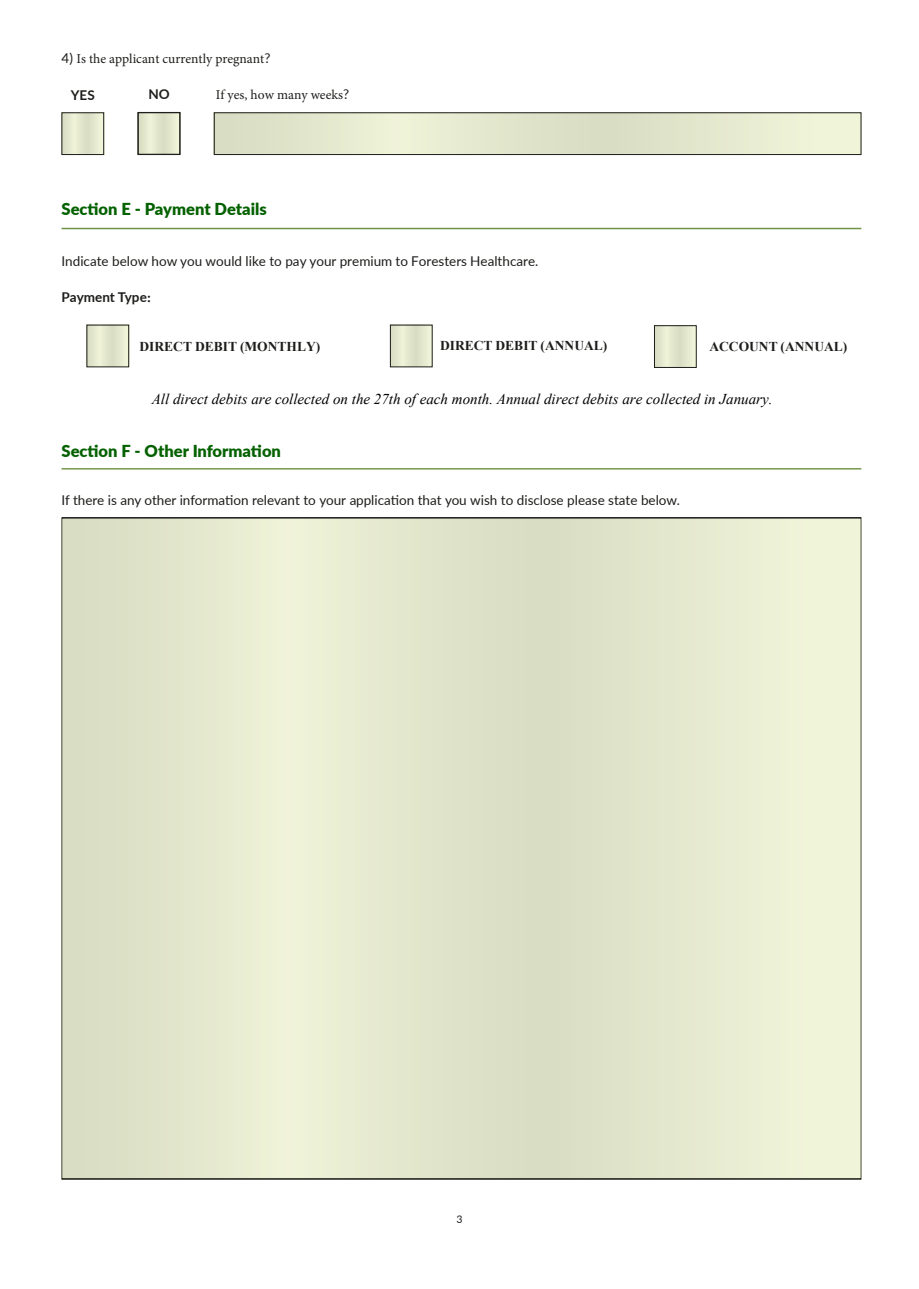
<style>
.page{position:relative;width:919px;height:1289px;background:#fff}
.page>*{position:absolute;margin:0;border:0;box-sizing:border-box;transform-origin:0 0}
.t1{font:900 16.5px "Lato";color:#046100}
.t2{font:italic 15px "Times New Roman";color:#000}
.t3{font:13.5px "Lato";color:#1d1d1b}
.t4{font:700 13.5px "Times New Roman";color:#1d1d1b}
.t5{font:13.5px "Minion Pro";color:#1d1d1b}
.t6{font:700 13.5px "Lato";color:#1d1d1b}
.t7{font:10.5px "Lato";color:#1d1d1b}
.s1{font-family:"Lato"}
.s2{font-family:"Times New Roman"}
</style>
<div class="page">
<div style="left:214px;top:112px;width:647px;height:43px;background:linear-gradient(to right,#dfe3c9,#e8ecd2)"></div>
<div style="left:214px;top:112px;width:647px;height:43px;border:1px solid #1d1d1b"></div>
<div style="left:61px;top:112px;width:43px;height:43px;background:#e3e7cd"></div>
<div style="left:138px;top:112px;width:42px;height:43px;background:#e3e7cd"></div>
<div style="left:61px;top:112px;width:43px;height:43px;border:1px solid #1d1d1b"></div>
<div style="left:138px;top:112px;width:42px;height:43px;border:1px solid #1d1d1b"></div>
<div style="left:86px;top:325px;width:43px;height:42px;background:linear-gradient(to right,#e1e4cb,#e7ebd0)"></div>
<div style="left:390px;top:325px;width:42px;height:42px;background:#e3e7cd"></div>
<div style="left:654px;top:325px;width:42px;height:42px;background:#e3e7cd"></div>
<hr style="left:61px;top:228px;width:800px;height:1px;background:#6f9347">
<div style="left:654px;top:325px;width:42px;height:43px;border:1px solid #1d1d1b"></div>
<hr style="left:61px;top:468px;width:800px;height:1px;background:#6f9347">
<div style="left:61px;top:519px;width:800px;height:660px;background:linear-gradient(to right,#dfe3c9,#e8ecd2)"></div>
<p class="t5" style="left:61px;top:50px;width:210px"><span class="s1">4)</span> Is the applicant currently pregnant<span class="s1">?</span></p>
<p class="t6" style="left:71px;top:85px;width:25px">YES</p>
<p class="t6" style="left:148px;top:84px;width:23px">NO</p>
<p class="t5" style="left:216px;top:86px;width:135px">If yes, how many weeks<span class="s1">?</span></p>
<p class="t1" style="left:61px;top:196px;width:207px">Section E - Payment Details</p>
<p class="t3" style="left:61px;top:251px;width:478px">Indicate below how you would like to pay your premium to Foresters Healthcare.</p>
<p class="t6" style="left:61px;top:287px;width:91px">Payment Type<span class="s2">:</span></p>
<p class="t4" style="left:139px;top:336px;width:182px">DIRECT DEBIT (MONTHLY)</p>
<p class="t4" style="left:440px;top:335px;width:169px">DIRECT DEBIT (ANNUAL)</p>
<p class="t4" style="left:709px;top:337px;width:139px">ACCOUNT (ANNUAL)</p>
<p class="t2" style="left:152px;top:388px;width:622px">All direct debits are collected on the 27th of each month. Annual direct debits are collected in January.</p>
<p class="t1" style="left:61px;top:438px;width:221px">Section F - Other Information</p>
<p class="t3" style="left:61px;top:490px;width:620px">If there is any other information relevant to your application that you wish to disclose please state below.</p>
<p class="t7" style="left:456px;top:1211px;width:8px">3</p>
</div>
